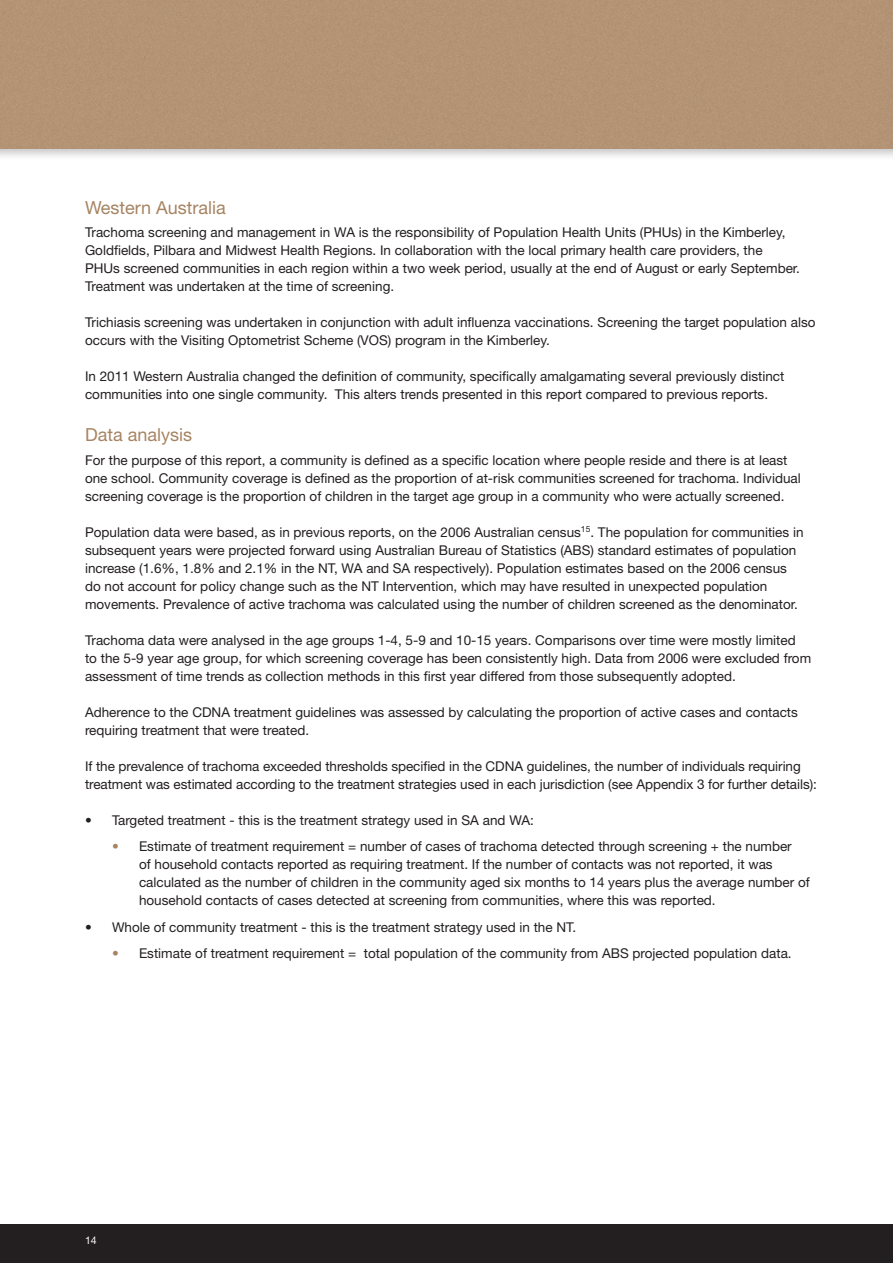
<style>
.page{position:relative;width:893px;height:1263px;background:#fff}
.page>*{position:absolute;margin:0;border:0;box-sizing:border-box;transform-origin:0 0}
.t1{font:18px "Helvetica Neue";color:#a68462}
.t2{font:13.5px/18px "Helvetica Neue";color:#231f20}
.t3{font:10.5px "Helvetica Neue";color:#fff}
.s1{color:#a68462}
</style>
<div class="page">
<div style="left:0;top:1225px;width:893px;height:38px;background:#231f20"></div>
<div style="left:0;top:0;width:893px;height:162px;background:#231f20;opacity:.25"></div>
<div style="left:0;top:0;width:889px;height:149px;background:#b39374"></div>
<hr style="left:889px;top:0;width:4px;height:162px;background:#231f20;opacity:.25">
<h1 class="t1" style="left:85px;top:197px;width:142px">Western Australia</h1>
<p class="t2" style="left:85px;top:223px;width:716px">Trachoma screening and management in WA is the responsibility of Population Health Units (PHUs) in the Kimberley, Goldfields, Pilbara and Midwest Health Regions. In collaboration with the local primary health care providers, the PHUs screened communities in each region within a two week period, usually at the end of August or early September.<br>Treatment was undertaken at the time of screening.</p>
<p class="t2" style="left:85px;top:313px;width:732px">Trichiasis screening was undertaken in conjunction with adult influenza vaccinations. Screening the target population also occurs with the Visiting Optometrist Scheme (VOS) program in the Kimberley.</p>
<p class="t2" style="left:85px;top:367px;width:701px">In 2011 Western Australia changed the definition of community, specifically amalgamating several previously distinct communities into one single community. This alters trends presented in this report compared to previous reports.</p>
<h1 class="t1" style="left:85px;top:424px;width:109px">Data analysis</h1>
<p class="t2" style="left:85px;top:451px;width:717px">For the purpose of this report, a community is defined as a specific location where people reside and there is at least one school. Community coverage is defined as the proportion of at-risk communities screened for trachoma. Individual screening coverage is the proportion of children in the target age group in a community who were actually screened.</p>
<p class="t2" style="left:85px;top:523px;width:720px">Population data were based, as in previous reports, on the 2006 Australian census<sup>15</sup>. The population for communities in subsequent years were projected forward using Australian Bureau of Statistics (ABS) standard estimates of population increase (1.6%, 1.8% and 2.1% in the NT, WA and SA respectively). Population estimates based on the 2006 census do not account for policy change such as the NT Intervention, which may have resulted in unexpected population movements. Prevalence of active trachoma was calculated using the number of children screened as the denominator.</p>
<p class="t2" style="left:85px;top:631px;width:728px">Trachoma data were analysed in the age groups 1-4, 5-9 and 10-15 years. Comparisons over time were mostly limited<br>to the 5-9 year age group, for which screening coverage has been consistently high. Data from 2006 were excluded from assessment of time trends as collection methods in this first year differed from those subsequently adopted.</p>
<p class="t2" style="left:85px;top:703px;width:714px">Adherence to the CDNA treatment guidelines was assessed by calculating the proportion of active cases and contacts requiring treatment that were treated.</p>
<p class="t2" style="left:85px;top:757px;width:733px">If the prevalence of trachoma exceeded thresholds specified in the CDNA guidelines, the number of individuals requiring treatment was estimated according to the treatment strategies used in each jurisdiction (see Appendix 3 for further details):</p>
<p class="t2" style="left:85px;top:811px;width:450px">• Targeted treatment - this is the treatment strategy used in SA and WA:</p>
<p class="t2" style="left:139px;top:837px;width:672px;text-indent:-27px"><span class="s1">•</span> Estimate of treatment requirement = number of cases of trachoma detected through screening + the number<br>of household contacts reported as requiring treatment. If the number of contacts was not reported, it was calculated as the number of children in the community aged six months to 14 years plus the average number of household contacts of cases detected at screening from communities, where this was reported.</p>
<p class="t2" style="left:85px;top:918px;width:493px">• Whole of community treatment - this is the treatment strategy used in the NT.</p>
<p class="t2" style="left:112px;top:944px;width:681px"><span class="s1">•</span> Estimate of treatment requirement = total population of the community from ABS projected population data.</p>
<p class="t3" style="left:85px;top:1234px;width:13px">14</p>
</div>
